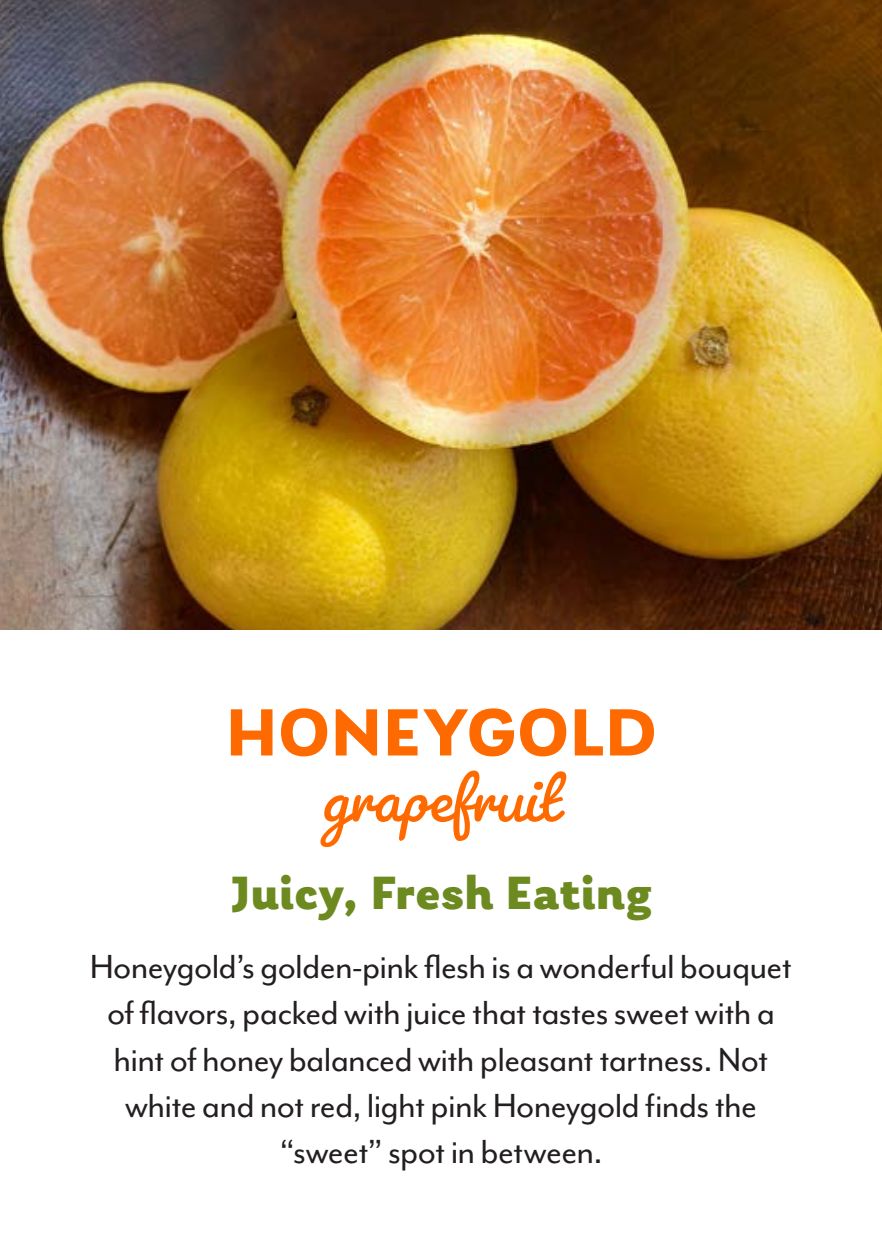
<style>
.page{position:relative;width:882px;height:1260px;background:#fff}
.page>*{position:absolute;margin:0;border:0;box-sizing:border-box;transform-origin:0 0}
.t1{font:80.5px "Pacifico";letter-spacing:-.01em;color:#ff6a00}
.t2{font:700 70px "Laca";letter-spacing:.025em;color:#ff6a00}
.t3{font:900 49px "Laca";letter-spacing:.02em;color:#6c8a1f}
.t4{font:38.5px/46.2px "Mr Eaves Mod OT";letter-spacing:-.02em;color:#231f20;text-align:center}
</style>
<div class="page">
<img style="left:0;top:0;width:882px;height:630px">
<p class="t2" style="left:226px;top:691px;width:431px">HONEYGOLD</p>
<p class="t1" style="left:322px;top:747px;width:239px">grapefruit</p>
<p class="t3" style="left:230px;top:864px;width:423px">Juicy, Fresh Eating</p>
<p class="t4" style="left:90px;top:943px;width:704px">Honeygold’s golden-pink flesh is a wonderful bouquet of flavors, packed with juice that tastes sweet with a hint of honey balanced with pleasant tartness. Not white and not red, light pink Honeygold finds the “sweet” spot in between.</p>
</div>
